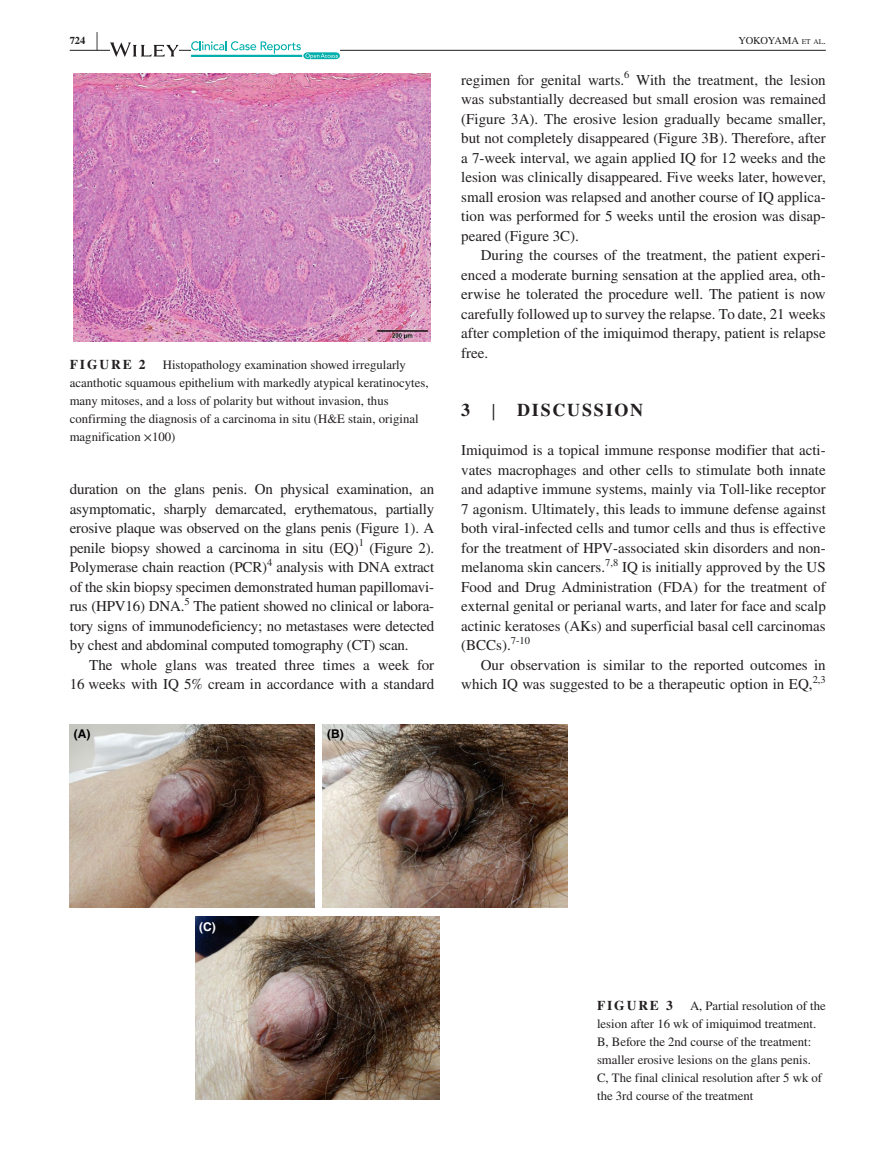
<style>
.page{position:relative;width:893px;height:1174px;background:#fff}
.page>*{position:absolute;margin:0;border:0;box-sizing:border-box;transform-origin:0 0}
.t1{font:700 25.95px "STIX";color:#231f20;scale:.36 1}
.t2{font:700 18px "STIX";letter-spacing:.1em;color:#231f20}
.t3{font:15px/19.5px "STIX";color:#231f20;text-align:justify}
.t4{font:700 13.5px "STIX";letter-spacing:.14em;color:#231f20}
.t5{font:12.75px/18px "STIX";color:#231f20}
.t6{font:700 12px "Helvetica";color:#000}
.t7{font:700 12px "Helvetica";color:#fff}
.t8{font:10.5px "STIX";color:#231f20}
.t9{font:10.5px "STIX";letter-spacing:-.02em;color:#231f20}
.t10{font:700 10.5px "STIX";color:#231f20}
.s1{font-size:7.35px}
.s2{font-weight:400;font-size:23.7px}
</style>
<div class="page">
<hr style="left:70px;top:50px;width:756px;height:1px;background:#231f20">
<svg style="left:110px;top:42px;width:69px;height:15px"></svg>
<svg style="left:191px;top:41px;width:149px;height:18px"></svg>
<img style="left:73px;top:73px;width:358px;height:268px">
<img style="left:70px;top:724px;width:244px;height:183px">
<img style="left:323px;top:724px;width:244px;height:183px">
<img style="left:195px;top:916px;width:244px;height:183px">
<p class="t10" style="left:70px;top:34px;width:17px">724</p>
<h1 class="t1" style="left:96px;top:26px;width:7px">|</h1>
<p class="t9" style="left:739px;top:33px;width:89px">YOKOYAMA <span class="s1">et al</span>.</p>
<p class="t4" style="left:70px;top:356px;width:77px">FIGURE 2</p>
<p class="t5" style="left:70px;top:356px;width:360px;text-indent:93px">Histopathology examination showed irregularly acanthotic squamous epithelium with markedly atypical keratinocytes, many mitoses, and a loss of polarity but without invasion, thus confirming the diagnosis of a carcinoma in situ (H&amp;E stain, original magnification ×100)</p>
<p class="t3" style="left:70px;top:480px;width:366px">duration on the glans penis. On physical examination, an asymptomatic, sharply demarcated, erythematous, partially erosive plaque was observed on the glans penis (Figure 1). A penile biopsy showed a carcinoma in situ (EQ)</p>
<p class="t8" style="left:359px;top:535px;width:7px">1</p>
<p class="t3" style="left:370px;top:539px;width:66px">(Figure 2).</p>
<p class="t8" style="left:267px;top:555px;width:7px">4</p>
<p class="t3" style="left:70px;top:558px;width:366px;text-indent:207px">analysis with DNA extract of the skin biopsy specimen demonstrated human papillomavi&shy;rus (HPV16) DNA.</p>
<p class="t3" style="left:70px;top:558px;width:199px">Polymerase chain reaction (PCR)</p>
<p class="t8" style="left:184px;top:594px;width:7px">5</p>
<p class="t3" style="left:70px;top:597px;width:366px;text-indent:124px">The patient showed no clinical or labora&shy;tory signs of immunodeficiency; no metastases were detected by chest and abdominal computed tomography (CT) scan.</p>
<p class="t3" style="left:70px;top:656px;width:366px;text-align:right">The whole glans was treated three times a week for<br>16 weeks with IQ 5% cream in accordance with a standard</p>
<p class="t6" style="left:74px;top:726px;width:18px">(A)</p>
<p class="t6" style="left:327px;top:726px;width:18px">(B)</p>
<p class="t8" style="left:624px;top:67px;width:7px">6</p>
<p class="t3" style="left:461px;top:71px;width:366px;text-indent:175px">With the treatment, the lesion was substantially decreased but small erosion was remained (Figure 3A). The erosive lesion gradually became smaller, but not completely disappeared (Figure 3B). Therefore, after a 7‐week interval, we again applied IQ for 12 weeks and the lesion was clinically disappeared. Five weeks later, however, small erosion was relapsed and another course of IQ applica&shy;tion was performed for 5 weeks until the erosion was disap&shy;peared (Figure 3C).</p>
<p class="t3" style="left:461px;top:246px;width:366px;text-indent:20px">During the courses of the treatment, the patient experi&shy;enced a moderate burning sensation at the applied area, oth&shy;erwise he tolerated the procedure well. The patient is now carefully followed up to survey the relapse. To date, 21 weeks after completion of the imiquimod therapy, patient is relapse free.</p>
<p class="t3" style="left:461px;top:71px;width:164px">regimen for genital warts.</p>
<p class="t2" style="left:461px;top:399px;width:184px">3 <span class="s2">|</span> DISCUSSION</p>
<p class="t3" style="left:461px;top:441px;width:366px">Imiquimod is a topical immune response modifier that acti&shy;vates macrophages and other cells to stimulate both innate and adaptive immune systems, mainly via Toll‐like receptor 7 agonism. Ultimately, this leads to immune defense against both viral‐infected cells and tumor cells and thus is effective for the treatment of HPV‐associated skin disorders and non&shy;melanoma skin cancers.</p>
<p class="t8" style="left:605px;top:555px;width:15px">7,8</p>
<p class="t3" style="left:461px;top:558px;width:366px;text-indent:161px">IQ is initially approved by the US Food and Drug Administration (FDA) for the treatment of external genital or perianal warts, and later for face and scalp actinic keratoses (AKs) and superficial basal cell carcinomas (BCCs).</p>
<p class="t8" style="left:511px;top:633px;width:21px">7-10</p>
<p class="t3" style="left:461px;top:656px;width:366px;text-indent:20px">Our observation is similar to the reported outcomes in which IQ was suggested to be a therapeutic option in EQ,</p>
<p class="t8" style="left:813px;top:672px;width:15px">2,3</p>
<p class="t7" style="left:199px;top:919px;width:18px">(C)</p>
<p class="t4" style="left:597px;top:997px;width:77px">FIGURE 3</p>
<p class="t5" style="left:597px;top:997px;width:230px;text-indent:93px">A, Partial resolution of the lesion after 16 wk of imiquimod treatment.<br>B, Before the 2nd course of the treatment: smaller erosive lesions on the glans penis.<br>C, The final clinical resolution after 5 wk of the 3rd course of the treatment</p>
</div>
